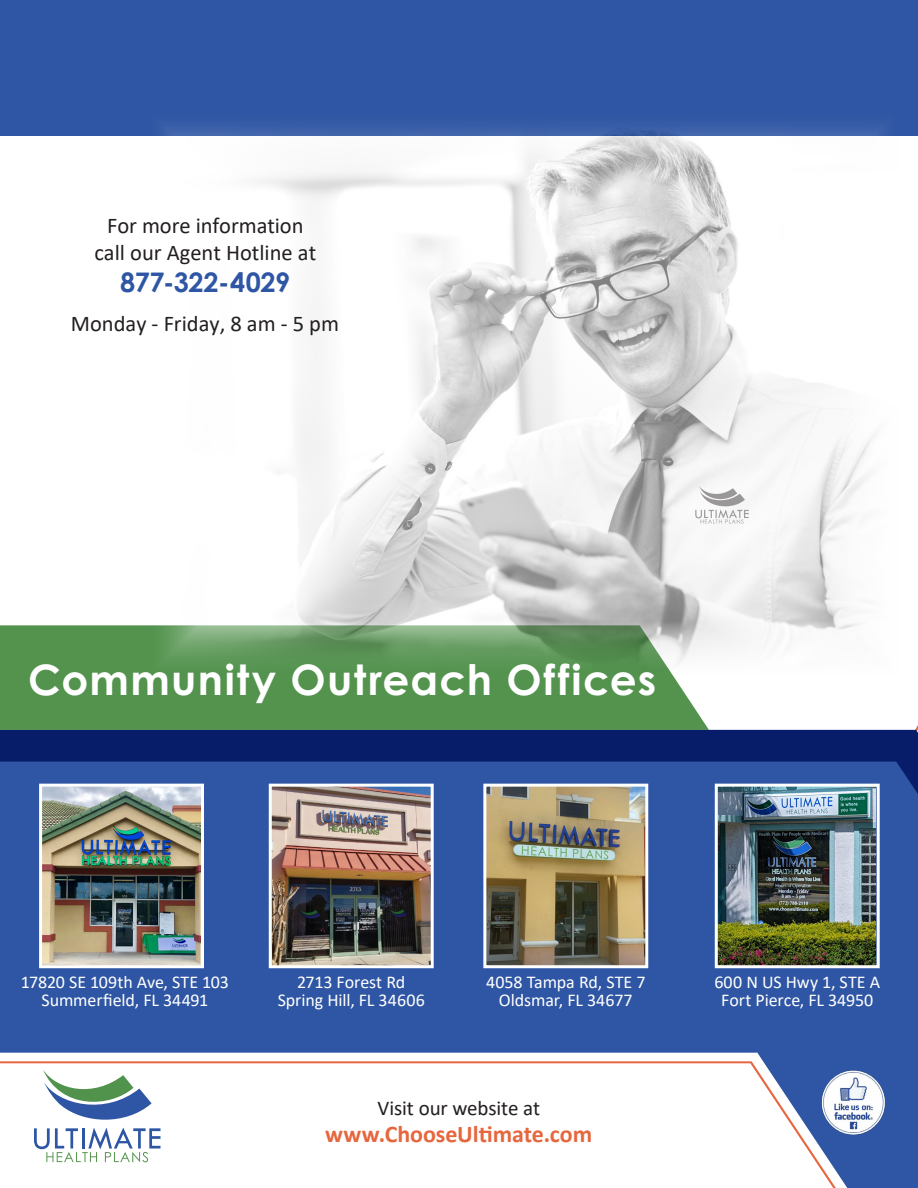
<style>
.page{position:relative;width:918px;height:1188px;background:#fff}
.page>*{position:absolute;margin:0;border:0;box-sizing:border-box;transform-origin:0 0}
.t1{font:700 42px "Century Gothic Pro";letter-spacing:.03em;color:#fff}
.t2{font:700 27px "Century Gothic";letter-spacing:-.015em;color:#2e56a4}
.t3{font:700 24px "Calibri";letter-spacing:-.005em;color:#e6673e}
.t4{font:22.5px/27px "Calibri";color:#231f20;text-align:center}
.t5{font:21px "Calibri";letter-spacing:-.01em;color:#231f20}
.t6{font:18px/18px "Calibri";letter-spacing:-.005em;color:#fff;text-align:center}
</style>
<div class="page">
<svg style="left:0;top:799px;width:918px;height:389px;fill:#2f56a4"></svg>
<div style="left:0;top:625px;width:709px;height:105px;background:#53934e"></div>
<svg style="left:0;top:730px;width:918px;height:69px;background:#1a3784"></svg>
<svg style="left:0;top:1051px;width:757px;height:1px"></svg>
<div style="left:0;top:0;width:918px;height:136px;background:#2f56a4"></div>
<img style="left:143px;top:126px;width:740px;height:556px">
<img style="left:43px;top:788px;width:157px;height:176px">
<div style="left:39px;top:784px;width:165px;height:184px;border:3px solid #fff"></div>
<img style="left:487px;top:788px;width:157px;height:176px">
<div style="left:483px;top:784px;width:165px;height:184px;border:3px solid #fff"></div>
<img style="left:273px;top:788px;width:157px;height:176px">
<div style="left:269px;top:784px;width:165px;height:184px;border:3px solid #fff"></div>
<svg style="left:34px;top:1070px;width:126px;height:92px"></svg>
<img style="left:719px;top:788px;width:156px;height:176px">
<div style="left:715px;top:784px;width:165px;height:184px;border:3px solid #fff"></div>
<img style="left:812px;top:1070px;width:83px;height:66px">
<p class="t4" style="left:94px;top:211px;width:223px">For more information call our Agent Hotline at</p>
<p class="t2" style="left:120px;top:262px;width:172px">877-322-4029</p>
<p class="t4" style="left:71px;top:310px;width:270px">Monday - Friday, 8 am - 5 pm</p>
<p class="t1" style="left:28px;top:654px;width:630px">Community Outreach Offices</p>
<p class="t6" style="left:21px;top:973px;width:210px">17820 SE 109th Ave, STE 103<br>Summerfield, FL 34491</p>
<p class="t6" style="left:486px;top:973px;width:161px">4058 Tampa Rd, STE 7<br>Oldsmar, FL 34677</p>
<p class="t6" style="left:297px;top:973px;width:110px">2713 Forest Rd</p>
<p class="t6" style="left:278px;top:991px;width:149px">Spring Hill, FL 34606</p>
<p class="t5" style="left:377px;top:1094px;width:164px">Visit our website at</p>
<p class="t3" style="left:325px;top:1117px;width:269px">www.ChooseUltimate.com</p>
<p class="t6" style="left:714px;top:973px;width:167px">600 N US Hwy 1, STE A<br>Fort Pierce, FL 34950</p>
</div>
